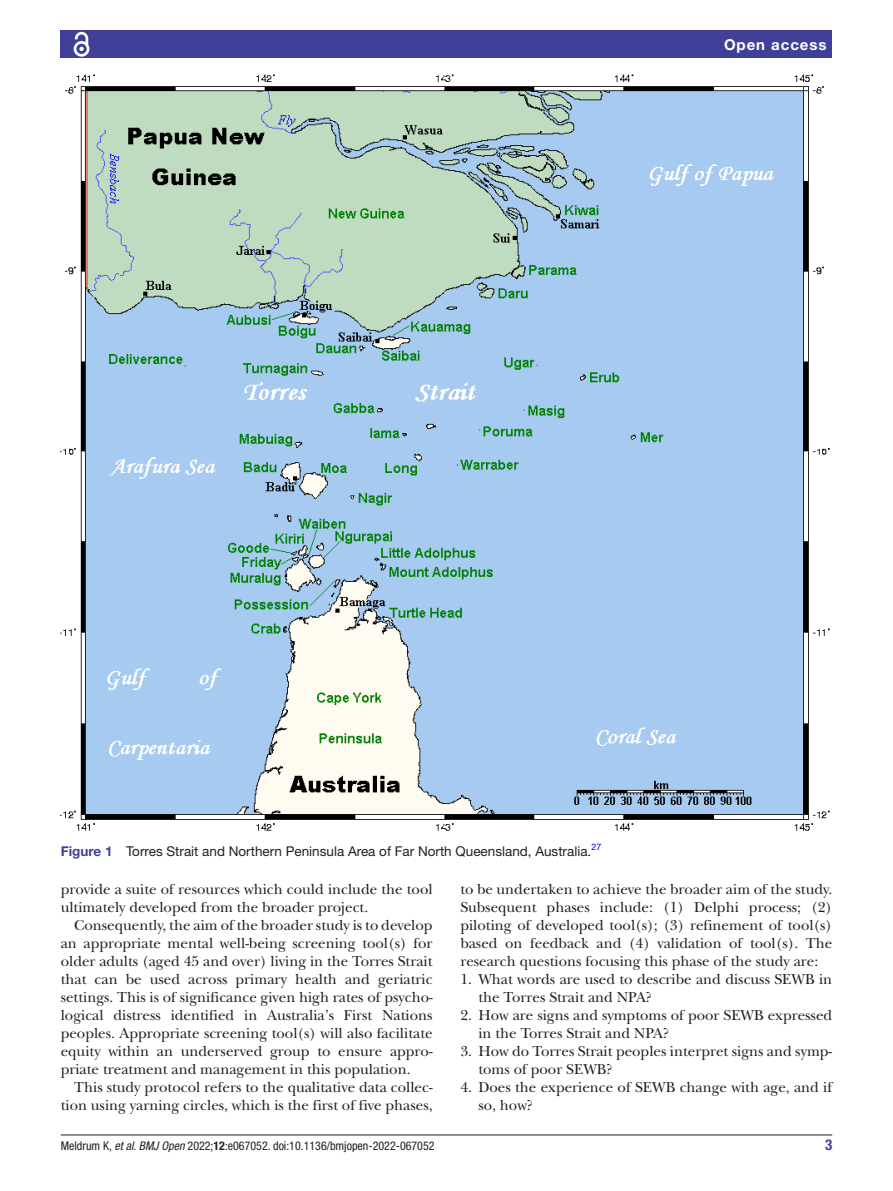
<style>
.page{position:relative;width:893px;height:1191px;background:#fff}
.page>*{position:absolute;margin:0;border:0;box-sizing:border-box;transform-origin:0 0}
.t1{font:15px/18px "New Baskerville";color:#231f20}
.t2{font:700 15px "Helvetica Neue LT Std";letter-spacing:.065em;color:#fff}
.t3{font:700 condensed 15px "Helvetica Neue LT Std";color:#414099}
.t4{font:13.5px "Helvetica Neue LT Std";color:#231f20}
.t5{font:condensed 12px "Helvetica Neue LT Std";color:#231f20}
.t6{font:9px "Helvetica Neue LT Std";color:#00f}
.s1{font-weight:700;color:#414099}
.s2{font-style:italic}
.s3{font-weight:700}
</style>
<div class="page">
<hr style="left:61px;top:1134px;width:771px;height:1px;background:#231f20">
<div style="left:61px;top:31px;width:771px;height:27px;background:#414099"></div>
<svg style="left:73px;top:31px;width:17px;height:26px"></svg>
<img style="left:61px;top:74px;width:769px;height:757px">
<p class="t2" style="left:724px;top:35px;width:104px">Open access</p>
<p class="t4" style="left:61px;top:843px;width:532px"><span class="s1">Figure 1</span> Torres Strait and Northern Peninsula Area of Far North Queensland, Australia.</p>
<p class="t6" style="left:591px;top:841px;width:11px">27</p>
<p class="t1" style="left:61px;top:880px;width:373px">provide a suite of resources which could include the tool ultimately developed from the broader project.</p>
<p class="t1" style="left:61px;top:916px;width:373px;text-align:justify;text-indent:14px">Consequently, the aim of the broader study is to develop an appropriate mental well-being screening tool(s) for older adults (aged 45 and over) living in the Torres Strait that can be used across primary health and geriatric settings. This is of significance given high rates of psycho&shy;logical distress identified in Australia’s First Nations peoples. Appropriate screening tool(s) will also facilitate equity within an underserved group to ensure appro&shy;priate treatment and management in this population.</p>
<p class="t1" style="left:61px;top:1078px;width:373px;text-align:right">This study protocol refers to the qualitative data collec&shy;tion using yarning circles, which is the first of five phases,</p>
<p class="t1" style="left:460px;top:880px;width:373px;text-align:justify">to be undertaken to achieve the broader aim of the study.<br>Subsequent phases include: (1) Delphi process; (2) piloting of developed tool(s); (3) refinement of tool(s) based on feedback and (4) validation of tool(s). The research questions focusing this phase of the study are:</p>
<p class="t1" style="left:478px;top:970px;width:355px;text-indent:-18px">1. What words are used to describe and discuss SEWB in the Torres Strait and NPA?</p>
<p class="t1" style="left:478px;top:1006px;width:355px;text-indent:-18px">2. How are signs and symptoms of poor SEWB expressed in the Torres Strait and NPA?</p>
<p class="t1" style="left:478px;top:1042px;width:355px;text-indent:-18px">3. How do Torres Strait peoples interpret signs and symp&shy;toms of poor SEWB?</p>
<p class="t1" style="left:478px;top:1078px;width:355px;text-indent:-18px">4. Does the experience of SEWB change with age, and if so, how?</p>
<p class="t5" style="left:61px;top:1138px;width:375px">Meldrum K, <span class="s2">et al</span>. <span class="s2">BMJ Open</span> 2022;<span class="s3">12</span>:e067052. doi:10.1136/bmjopen-2022-067052</p>
<p class="t3" style="left:825px;top:1135px;width:9px">3</p>
</div>
